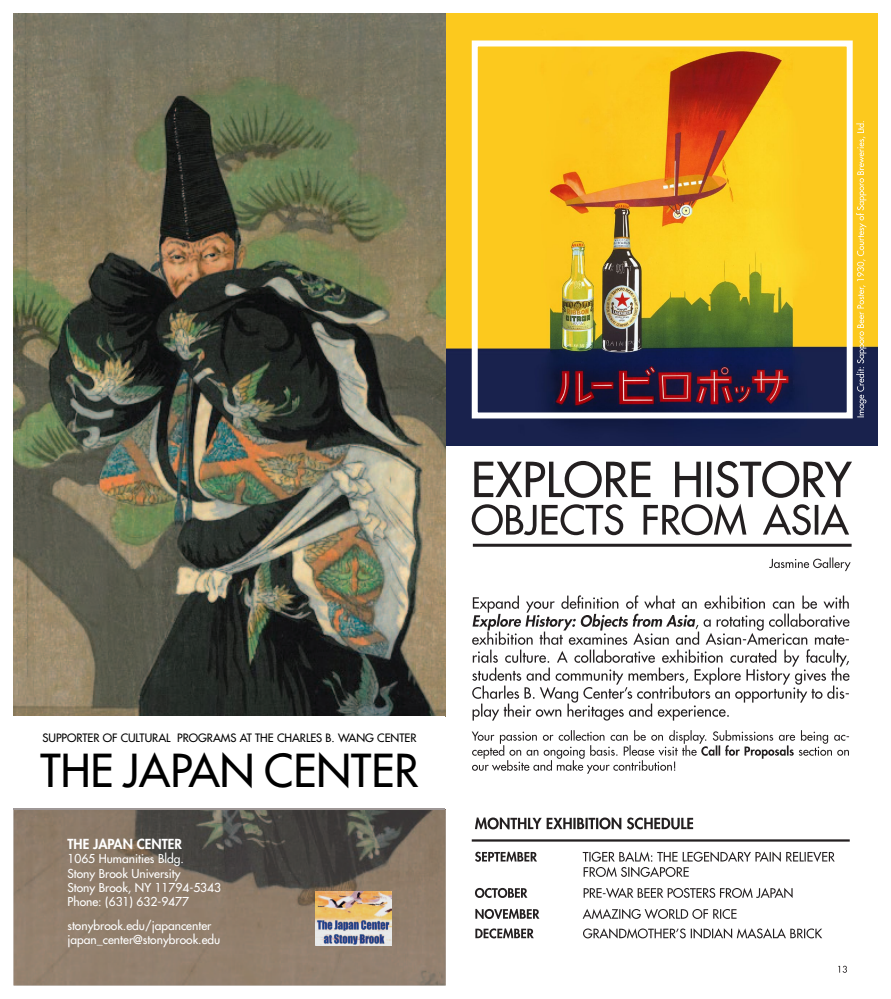
<style>
.page{position:relative;width:891px;height:999px;background:#fff}
.page>*{position:absolute;margin:0;border:0;box-sizing:border-box;transform-origin:0 0}
.t1{font:500 44.25px "Futura Std";color:#000}
.t2{font:800 13.5px "Futura Std";color:#fff}
.t3{font:500 12px/14.4px "Futura Std";color:#fff}
.t4{font:500 11.25px "Futura Std";color:#000}
</style>
<div class="page">
<img style="left:446px;top:14px;width:432px;height:432px">
<div style="left:472px;top:40px;width:381px;height:378px;border:6px solid #fff"></div>
<img style="left:14px;top:13px;width:432px;height:703px">
<img style="left:13px;top:810px;width:433px;height:175px">
<hr style="left:14px;top:808px;width:432px;height:2px;background:#9e9796">
<img style="left:315px;top:892px;width:76px;height:53px">
<svg style="left:472px;top:730px;width:377px;height:44px"></svg>
<svg style="left:472px;top:595px;width:378px;height:126px"></svg>
<svg style="left:472px;top:504px;width:377px;height:31px"></svg>
<svg style="left:474px;top:461px;width:378px;height:37px"></svg>
<svg style="left:769px;top:557px;width:82px;height:14px"></svg>
<svg style="left:475px;top:928px;width:347px;height:11px"></svg>
<svg style="left:475px;top:909px;width:262px;height:10px"></svg>
<svg style="left:475px;top:888px;width:318px;height:10px"></svg>
<svg style="left:475px;top:852px;width:360px;height:25px"></svg>
<svg style="left:475px;top:818px;width:218px;height:11px"></svg>
<hr style="left:474px;top:544px;width:376px;height:3px;background:#231f20">
<hr style="left:473px;top:839px;width:376px;height:3px;background:#231f20">
<svg style="left:856px;top:121px;width:10px;height:296px;background:#d1b24f"></svg>
<svg style="left:838px;top:966px;width:9px;height:7px"></svg>
<p class="t4" style="left:43px;top:730px;width:375px">SUPPORTER OF CULTURAL PROGRAMS AT THE CHARLES B. WANG CENTER</p>
<h1 class="t1" style="left:40px;top:743px;width:380px">THE JAPAN CENTER</h1>
<p class="t2" style="left:68px;top:835px;width:116px">THE JAPAN CENTER</p>
<p class="t3" style="left:68px;top:852px;width:155px">1065 Humanities Bldg.<br>Stony Brook University<br>Stony Brook, NY 11794-5343<br>Phone: (631) 632-9477</p>
<p class="t3" style="left:68px;top:918px;width:154px">stonybrook.edu/japancenter japan_center@stonybrook.edu</p>
</div>
